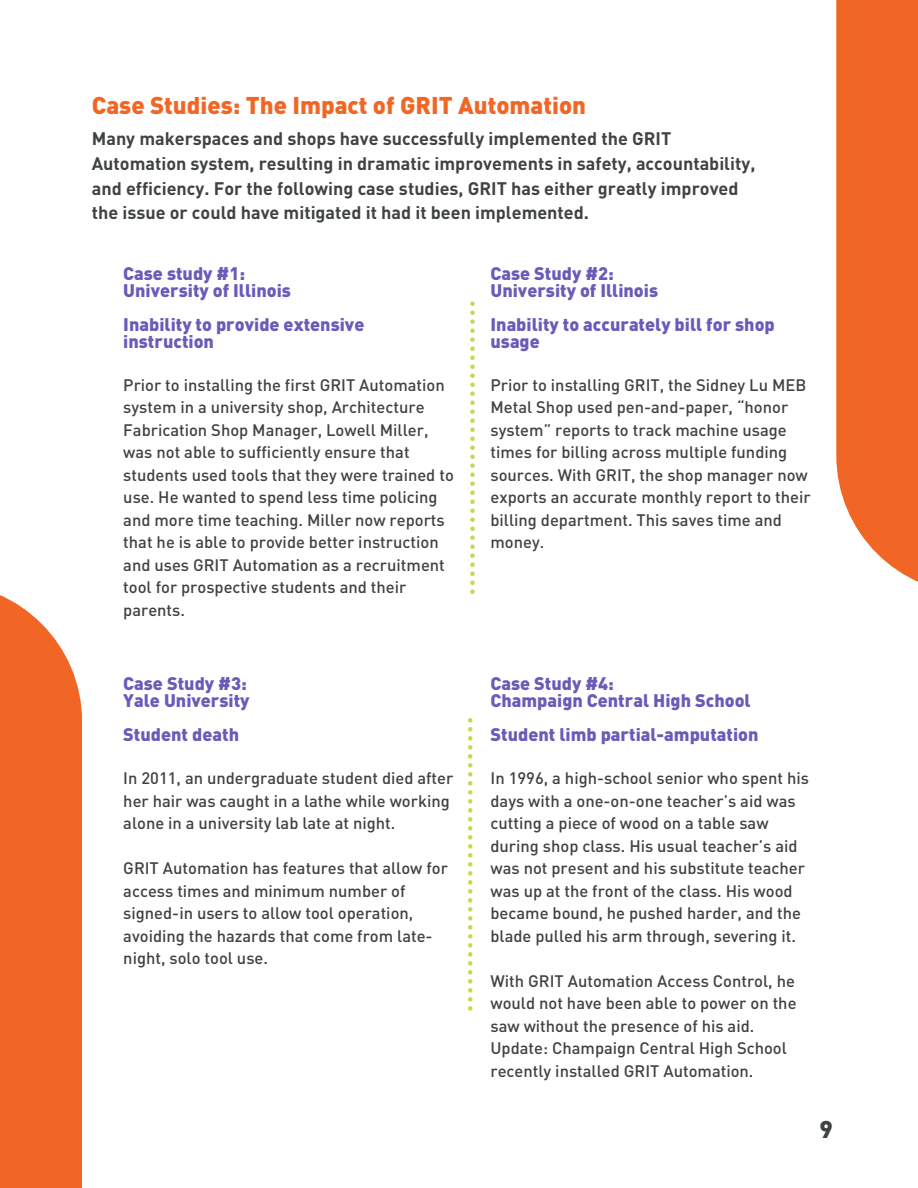
<style>
.page{position:relative;width:918px;height:1188px;background:#fff}
.page>*{position:absolute;margin:0;border:0;box-sizing:border-box;transform-origin:0 0}
.t1{font:900 24px "DIN Pro";color:#f16624}
.t2{font:900 24px "DIN Pro";color:#3f4440}
.t3{font:700 18px/24.8px "DIN Pro";color:#3f4440}
.t4{font:900 18px/16.8px "DIN Pro";color:#6b5bb8}
.t5{font:500 16.5px/22.5px "DIN Pro";color:#3f4440}
</style>
<div class="page">
<div style="left:836px;top:0;width:82px;height:594px;background:#f16624"></div>
<div style="left:0;top:583px;width:82px;height:605px;background:#f16624"></div>
<svg style="left:470px;top:301px;width:5px;height:293px"></svg>
<svg style="left:468px;top:718px;width:4px;height:293px"></svg>
<p class="t1" style="left:92px;top:89px;width:496px">Case Studies: The Impact of GRIT Automation</p>
<p class="t3" style="left:92px;top:125px;width:665px">Many makerspaces and shops have successfully implemented the GRIT Automation system, resulting in dramatic improvements in safety, accountability, and efficiency. For the following case studies, GRIT has either greatly improved the issue or could have mitigated it had it been implemented.</p>
<h1 class="t4" style="left:123px;top:265px;width:123px">Case study #1:</h1>
<p class="t4" style="left:123px;top:281px;width:169px">University of Illinois</p>
<p class="t4" style="left:123px;top:315px;width:243px">Inability to provide extensive instruction</p>
<p class="t5" style="left:123px;top:373px;width:332px">Prior to installing the first GRIT Automation system in a university shop, Architecture Fabrication Shop Manager, Lowell Miller, was not able to sufficiently ensure that students used tools that they were trained to use. He wanted to spend less time policing and more time teaching. Miller now reports that he is able to provide better instruction and uses GRIT Automation as a recruitment tool for prospective students and their parents.</p>
<p class="t4" style="left:491px;top:265px;width:125px">Case Study #2:</p>
<p class="t4" style="left:491px;top:281px;width:169px">University of Illinois</p>
<p class="t4" style="left:491px;top:315px;width:286px">Inability to accurately bill for shop usage</p>
<p class="t5" style="left:491px;top:373px;width:322px">Prior to installing GRIT, the Sidney Lu MEB Metal Shop used pen-and-paper, “honor system” reports to track machine usage times for billing across multiple funding sources. With GRIT, the shop manager now exports an accurate monthly report to their billing department. This saves time and money.</p>
<p class="t4" style="left:123px;top:675px;width:125px">Case Study #3:</p>
<p class="t4" style="left:123px;top:692px;width:128px">Yale University</p>
<p class="t4" style="left:123px;top:725px;width:117px">Student death</p>
<p class="t5" style="left:123px;top:766px;width:332px">In 2011, an undergraduate student died after her hair was caught in a lathe while working alone in a university lab late at night.</p>
<p class="t5" style="left:123px;top:856px;width:326px">GRIT Automation has features that allow for access times and minimum number of signed-in users to allow tool operation, avoiding the hazards that come from late&shy;night, solo tool use.</p>
<p class="t4" style="left:491px;top:675px;width:125px">Case Study #4:</p>
<p class="t4" style="left:491px;top:692px;width:262px">Champaign Central High School</p>
<p class="t4" style="left:491px;top:725px;width:270px">Student limb partial-amputation</p>
<p class="t5" style="left:491px;top:766px;width:320px">In 1996, a high-school senior who spent his days with a one-on-one teacher’s aid was cutting a piece of wood on a table saw during shop class. His usual teacher’s aid was not present and his substitute teacher was up at the front of the class. His wood became bound, he pushed harder, and the blade pulled his arm through, severing it.</p>
<p class="t5" style="left:491px;top:969px;width:308px">With GRIT Automation Access Control, he would not have been able to power on the saw without the presence of his aid.<br>Update: Champaign Central High School recently installed GRIT Automation.</p>
<p class="t2" style="left:820px;top:1113px;width:15px">9</p>
</div>
